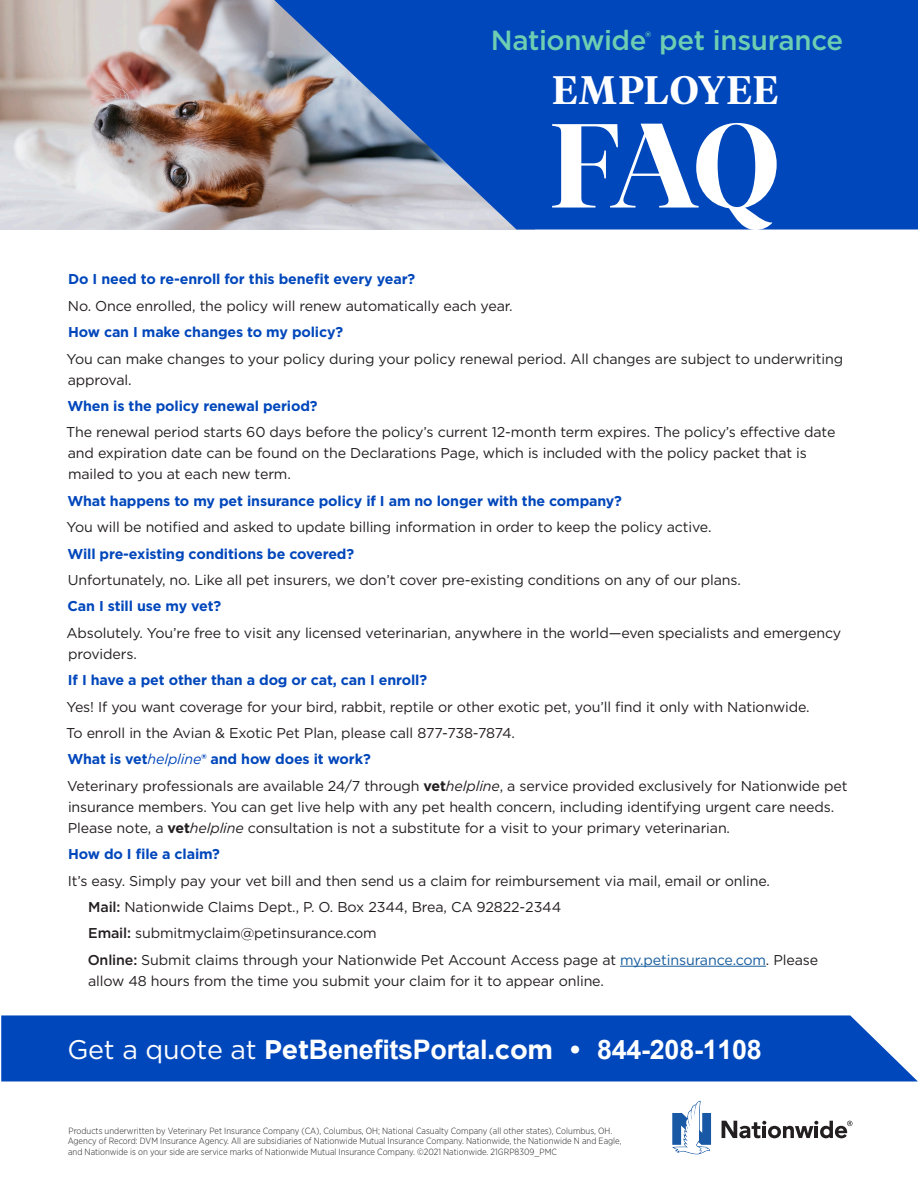
<style>
.page{position:relative;width:918px;height:1188px;background:#fff}
.page>*{position:absolute;margin:0;border:0;box-sizing:border-box;transform-origin:0 0}
.t1{font:600 118.8px "Tiempos Fine";color:#fff}
.t2{font:600 39.6px "Tiempos Headline";letter-spacing:.03em;color:#fff}
.t3{font:500 27.75px "Gotham";letter-spacing:-.015em;color:#6eceb2}
.t4{font:700 26.85px "Arial";letter-spacing:-.01em;color:#fff}
.t5{font:14.25px/21px "Gotham";letter-spacing:-.01em;color:#231f20}
.t6{font:700 14.25px "Gotham";letter-spacing:-.01em;color:#0047bb}
.t7{font:300 9px/10.5px "Gotham Narrow";color:#231f20}
.s1{font-weight:400;font-style:italic}
.s2{font-weight:700}
.s3{font-style:italic}
.s4{font-weight:500}
.s5{color:#175d9e}
.s6{font-family:"Gotham";font-weight:400}
.s7{font-family:"Gotham"}
</style>
<div class="page">
<svg style="left:1px;top:1081px;width:917px;height:1px"></svg>
<div style="left:1px;top:1015px;width:917px;height:66px;background:#0047bb"></div>
<img style="left:0;top:0;width:274px;height:230px">
<svg style="left:274px;top:0;width:644px;height:230px;background:#1f59b8"></svg>
<hr style="left:620px;top:966px;width:146px;height:1px;background:#175d9e">
<svg style="left:722px;top:1121px;width:130px;height:17px"></svg>
<svg style="left:672px;top:1101px;width:39px;height:53px"></svg>
<p class="t3" style="left:491px;top:22px;width:354px">Nationwide<sup>®</sup> pet insurance</p>
<p class="t2" style="left:552px;top:62px;width:228px">EMPLOYEE</p>
<p class="t1" style="left:549px;top:94px;width:232px">FAQ</p>
<p class="t6" style="left:68px;top:270px;width:349px">Do I need to re-enroll for this benefit every year?</p>
<p class="t5" style="left:68px;top:295px;width:446px">No. Once enrolled, the policy will renew automatically each year.</p>
<p class="t6" style="left:68px;top:323px;width:277px">How can I make changes to my policy?</p>
<p class="t5" style="left:67px;top:348px;width:778px">You can make changes to your policy during your policy renewal period. All changes are subject to underwriting approval.</p>
<p class="t6" style="left:67px;top:397px;width:252px">When is the policy renewal period?</p>
<p class="t5" style="left:66px;top:422px;width:771px">The renewal period starts 60 days before the policy’s current 12-month term expires. The policy’s effective date and expiration date can be found on the Declarations Page, which is included with the policy packet that is mailed to you at each new term.</p>
<p class="t6" style="left:67px;top:491px;width:556px">What happens to my pet insurance policy if I am no longer with the company?</p>
<p class="t5" style="left:67px;top:516px;width:647px">You will be notified and asked to update billing information in order to keep the policy active.</p>
<p class="t6" style="left:67px;top:544px;width:288px">Will pre-existing conditions be covered?</p>
<p class="t5" style="left:68px;top:569px;width:675px">Unfortunately, no. Like all pet insurers, we don’t cover pre-existing conditions on any of our plans.</p>
<p class="t6" style="left:68px;top:597px;width:155px">Can I still use my vet?</p>
<p class="t5" style="left:66px;top:622px;width:777px">Absolutely. You’re free to visit any licensed veterinarian, anywhere in the world—even specialists and emergency providers.</p>
<p class="t6" style="left:68px;top:671px;width:361px">If I have a pet other than a dog or cat, can I enroll?</p>
<p class="t5" style="left:67px;top:696px;width:745px">Yes! If you want coverage for your bird, rabbit, reptile or other exotic pet, you’ll find it only with Nationwide.</p>
<p class="t5" style="left:66px;top:722px;width:450px">To enroll in the Avian &amp; Exotic Pet Plan, please call 877-738-7874.</p>
<p class="t6" style="left:67px;top:750px;width:305px">What is vet<span class="s1">helpline</span>® and how does it work?</p>
<p class="t5" style="left:67px;top:775px;width:782px">Veterinary professionals are available 24/7 through <span class="s2">vet</span><span class="s3">helpline</span>, a service provided exclusively for Nationwide pet insurance members. You can get live help with any pet health concern, including identifying urgent care needs.<br>Please note, a <span class="s2">vet</span><span class="s3">helpline</span> consultation is not a substitute for a visit to your primary veterinarian.</p>
<p class="t6" style="left:68px;top:845px;width:153px">How do I file a claim?</p>
<p class="t5" style="left:68px;top:870px;width:704px">It’s easy. Simply pay your vet bill and then send us a claim for reimbursement via mail, email or online.</p>
<p class="t5" style="left:88px;top:896px;width:475px"><span class="s4">Mail:</span> Nationwide Claims Dept., P. O. Box 2344, Brea, CA 92822-2344</p>
<p class="t5" style="left:88px;top:923px;width:290px"><span class="s4">Email:</span> submitmyclaim@petinsurance.com</p>
<p class="t5" style="left:88px;top:949px;width:732px"><span class="s4">Online:</span> Submit claims through your Nationwide Pet Account Access page at <span class="s5">my.petinsurance.com</span>. Please allow 48 hours from the time you submit your claim for it to appear online.</p>
<p class="t4" style="left:68px;top:1031px;width:696px"><span class="s6">Get a quote at</span> <span class="s7">Pet</span>BenefitsPortal<span class="s7">.com •</span> 844-208-1108</p>
<p class="t7" style="left:68px;top:1125px;width:555px">Products underwritten by Veterinary Pet Insurance Company (CA), Columbus, OH; National Casualty Company (all other states), Columbus, OH.<br>Agency of Record: DVM Insurance Agency. All are subsidiaries of Nationwide Mutual Insurance Company. Nationwide, the Nationwide N and Eagle, and Nationwide is on your side are service marks of Nationwide Mutual Insurance Company. ©2021 Nationwide. 21GRP8309_PMC</p>
</div>
